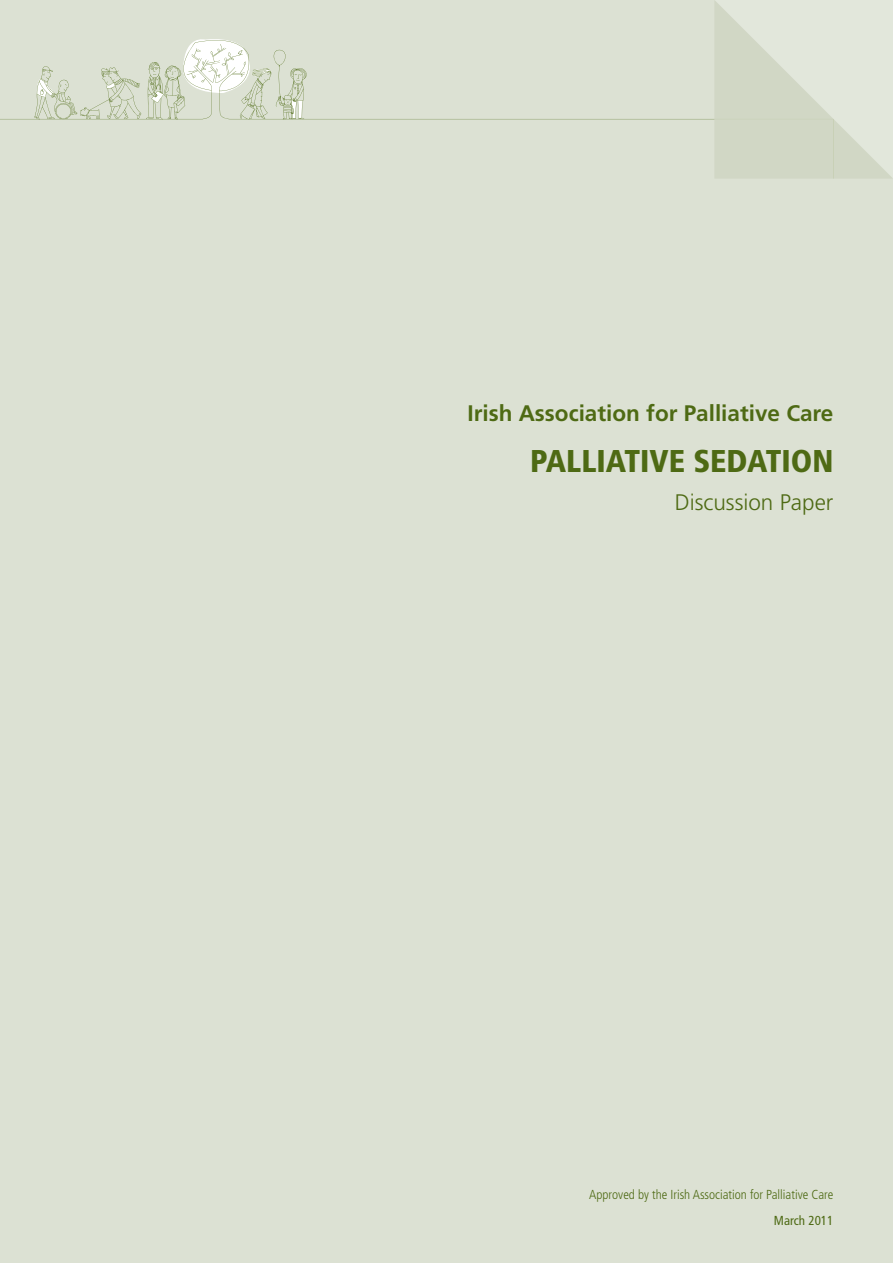
<style>
.page{position:relative;width:893px;height:1263px;background:#dce1d3}
.page>*{position:absolute;margin:0;border:0;box-sizing:border-box;transform-origin:0 0}
.t1{font:900 condensed 31.5px "Frutiger";color:#4e6a14}
.t2{font:700 22.5px "Frutiger";color:#4e6a14}
.t3{font:300 22.5px "Frutiger";color:#4e6a14}
.t4{font:300 condensed 13.05px "Frutiger";color:#4e6a14}
.t5{font:condensed 13.05px "Frutiger";color:#4e6a14}
</style>
<div class="page">
<svg style="left:714px;top:1px;width:178px;height:177px"></svg>
<svg style="left:198px;top:39px;width:26px;height:1px"></svg>
<svg style="left:0;top:40px;width:714px;height:80px"></svg>
<hr style="left:714px;top:119px;width:120px;height:1px;background:#c1ccaa">
<hr style="left:833px;top:119px;width:1px;height:60px;background:#b3c096">
<h2 class="t2" style="left:467px;top:400px;width:367px">Irish Association for Palliative Care</h2>
<h1 class="t1" style="left:530px;top:442px;width:305px">PALLIATIVE SEDATION</h1>
<h2 class="t3" style="left:675px;top:490px;width:160px">Discussion Paper</h2>
<p class="t4" style="left:589px;top:1187px;width:246px">Approved by the Irish Association for Palliative Care</p>
<p class="t5" style="left:774px;top:1212px;width:61px">March 2011</p>
</div>
